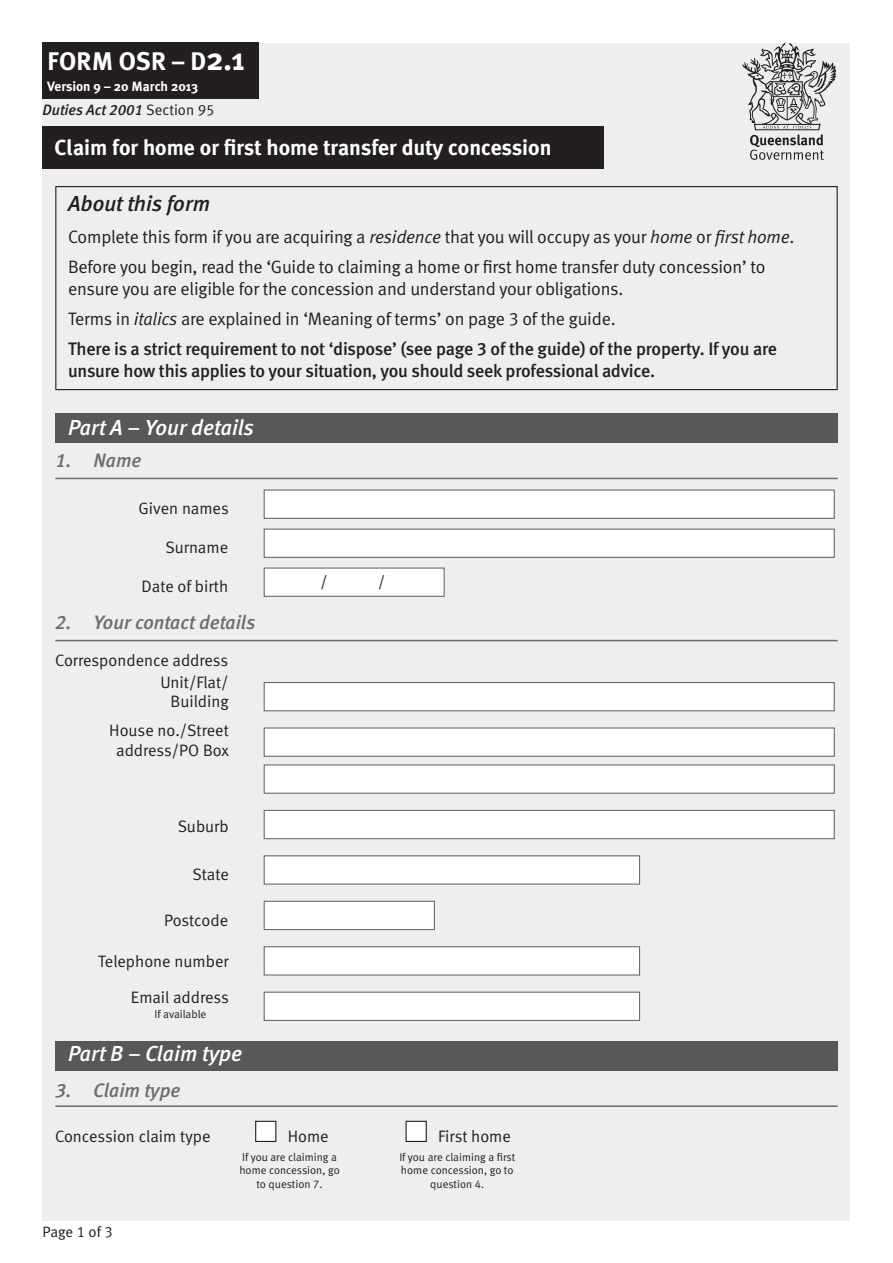
<style>
.page{position:relative;width:893px;height:1263px;background:#fff}
.page>*{position:absolute;margin:0;border:0;box-sizing:border-box;transform-origin:0 0}
.Form_Head{font:700 25.5px "Meta Plus";color:#fff}
.Heading{font:700 21.75px "Meta Plus";color:#fff}
.Text_Heading{font:italic 21.75px "Meta Medium LF";color:#fff}
.Text_Heading-2{font:italic 21.75px "Meta Medium LF";color:#231f20}
.Text_Heading-3{font:italic 19.5px "Meta Medium LF";color:#6c6d70}
.About_intro_text{font:18px/21.6px "Meta Normal LF";letter-spacing:-.01em;color:#231f20}
.About_intro_text-2{font:18px/21.6px "Meta Medium LF";letter-spacing:-.01em;color:#231f20}
.t1{font:16.5px "Meta Normal LF";color:#231f20}
.t2{font:15.75px "Meta Normal LF";color:#231f20}
.Italic{font:italic 15px "Meta Medium LF";color:#231f20}
.Form_text{font:15px "Meta Normal LF";letter-spacing:-.005em;color:#231f20}
.Form_Head-2{font:700 13.5px "Meta Plus";color:#fff}
.t3{font:11.25px/13.5px "Meta Normal LF";color:#231f20;text-align:center}
.s1{font-size:31.5px}
.s2{font-family:"Meta Normal LF";font-style:normal}
.s3{font-style:italic}
</style>
<div class="page">
<div style="left:43px;top:43px;width:807px;height:1177px;background:#eeeeef"></div>
<div style="left:43px;top:43px;width:216px;height:56px;background:#231f20"></div>
<svg style="left:742px;top:43px;width:94px;height:117px"></svg>
<div style="left:42px;top:127px;width:562px;height:42px;background:#231f20"></div>
<div style="left:55px;top:414px;width:783px;height:29px;background:#57585a"></div>
<div style="left:55px;top:186px;width:783px;height:204px;border:1px solid #231f20"></div>
<div style="left:264px;top:489px;width:571px;height:30px;background:#fff;border:1px solid #6c6d70"></div>
<div style="left:264px;top:528px;width:571px;height:30px;background:#fff;border:1px solid #6c6d70"></div>
<div style="left:264px;top:567px;width:181px;height:30px;background:#fff;border:1px solid #6c6d70"></div>
<div style="left:264px;top:682px;width:571px;height:29px;background:#fff;border:1px solid #6c6d70"></div>
<div style="left:264px;top:727px;width:571px;height:30px;background:#fff;border:1px solid #6c6d70"></div>
<div style="left:264px;top:764px;width:571px;height:30px;background:#fff;border:1px solid #6c6d70"></div>
<div style="left:264px;top:810px;width:571px;height:29px;background:#fff;border:1px solid #6c6d70"></div>
<div style="left:264px;top:855px;width:376px;height:30px;background:#fff;border:1px solid #6c6d70"></div>
<div style="left:264px;top:901px;width:171px;height:29px;background:#fff;border:1px solid #6c6d70"></div>
<div style="left:264px;top:946px;width:376px;height:29px;background:#fff;border:1px solid #6c6d70"></div>
<div style="left:264px;top:992px;width:376px;height:29px;background:#fff;border:1px solid #6c6d70"></div>
<div style="left:256px;top:1121px;width:20px;height:20px;background:#fff"></div>
<div style="left:255px;top:1121px;width:21px;height:21px;border:1px solid #231f20"></div>
<div style="left:406px;top:1121px;width:20px;height:20px;background:#fff"></div>
<div style="left:406px;top:1121px;width:21px;height:21px;border:1px solid #231f20"></div>
<hr style="left:55px;top:478px;width:783px;height:1px;background:#6c6d70">
<hr style="left:55px;top:640px;width:783px;height:1px;background:#6c6d70">
<hr style="left:55px;top:1105px;width:783px;height:2px;background:#6c6d70">
<div style="left:55px;top:1041px;width:783px;height:30px;background:#57585a"></div>
<p class="Form_Head" style="left:47px;top:46px;width:199px">FORM OSR – D<span class="s1">2.1</span></p>
<p class="Form_Head-2" style="left:47px;top:79px;width:153px">Version 9 – 20 March 2013</p>
<p class="Italic" style="left:43px;top:101px;width:173px">Duties Act 2001 <span class="s2">Section 95</span></p>
<p class="Heading" style="left:55px;top:135px;width:498px">Claim for home or first home transfer duty concession</p>
<p class="Text_Heading-2" style="left:68px;top:191px;width:143px">About this form</p>
<p class="About_intro_text" style="left:68px;top:226px;width:728px">Complete this form if you are acquiring a <span class="s3">residence</span> that you will occupy as your <span class="s3">home</span> or <span class="s3">first home</span>.</p>
<p class="About_intro_text" style="left:68px;top:256px;width:699px">Before you begin, read the ‘Guide to claiming a home or first home transfer duty concession’ to ensure you are eligible for the concession and understand your obligations.</p>
<p class="About_intro_text" style="left:68px;top:308px;width:549px">Terms in <span class="s3">italics</span> are explained in ‘Meaning of terms’ on page 3 of the guide.</p>
<p class="About_intro_text-2" style="left:68px;top:338px;width:710px">There is a strict requirement to not ‘dispose’ (see page 3 of the guide) of the property. If you are unsure how this applies to your situation, you should seek professional advice.</p>
<p class="Text_Heading" style="left:68px;top:414px;width:188px">Part A – Your details</p>
<p class="Text_Heading-3" style="left:55px;top:448px;width:88px">1. Name</p>
<p class="t1" style="left:139px;top:499px;width:92px">Given names</p>
<p class="t1" style="left:166px;top:538px;width:64px">Surname</p>
<p class="t1" style="left:142px;top:577px;width:88px">Date of birth</p>
<p class="Text_Heading-3" style="left:55px;top:610px;width:202px">2. Your contact details</p>
<p class="t1" style="left:55px;top:651px;width:175px">Correspondence address</p>
<p class="t1" style="left:160px;top:672px;width:70px">Unit/Flat/</p>
<p class="t1" style="left:171px;top:692px;width:60px">Building</p>
<p class="t1" style="left:109px;top:721px;width:121px">House no./Street</p>
<p class="t1" style="left:116px;top:741px;width:114px">address/PO Box</p>
<p class="t1" style="left:178px;top:816px;width:53px">Suburb</p>
<p class="t1" style="left:193px;top:865px;width:38px">State</p>
<p class="t1" style="left:164px;top:910px;width:66px">Postcode</p>
<p class="t1" style="left:98px;top:951px;width:132px">Telephone number</p>
<p class="t1" style="left:131px;top:988px;width:99px">Email address</p>
<p class="t3" style="left:154px;top:1008px;width:53px">If available</p>
<p class="Text_Heading" style="left:68px;top:1041px;width:176px">Part B – Claim type</p>
<p class="t2" style="left:320px;top:573px;width:8px">/</p>
<p class="t2" style="left:378px;top:573px;width:8px">/</p>
<p class="Text_Heading-3" style="left:55px;top:1078px;width:127px">3. Claim type</p>
<p class="t1" style="left:55px;top:1127px;width:157px">Concession claim type</p>
<p class="t1" style="left:288px;top:1127px;width:42px">Home</p>
<p class="t1" style="left:438px;top:1127px;width:74px">First home</p>
<p class="Form_text" style="left:43px;top:1223px;width:72px">Page 1 of 3</p>
<p class="t3" style="left:242px;top:1150px;width:96px">If you are claiming a</p>
<p class="t3" style="left:239px;top:1163px;width:102px">home concession, go to question 7.</p>
<p class="t3" style="left:399px;top:1150px;width:117px">If you are claiming a first</p>
<p class="t3" style="left:401px;top:1163px;width:114px">home concession, go to</p>
<p class="t3" style="left:430px;top:1177px;width:55px">question 4.</p>
</div>
